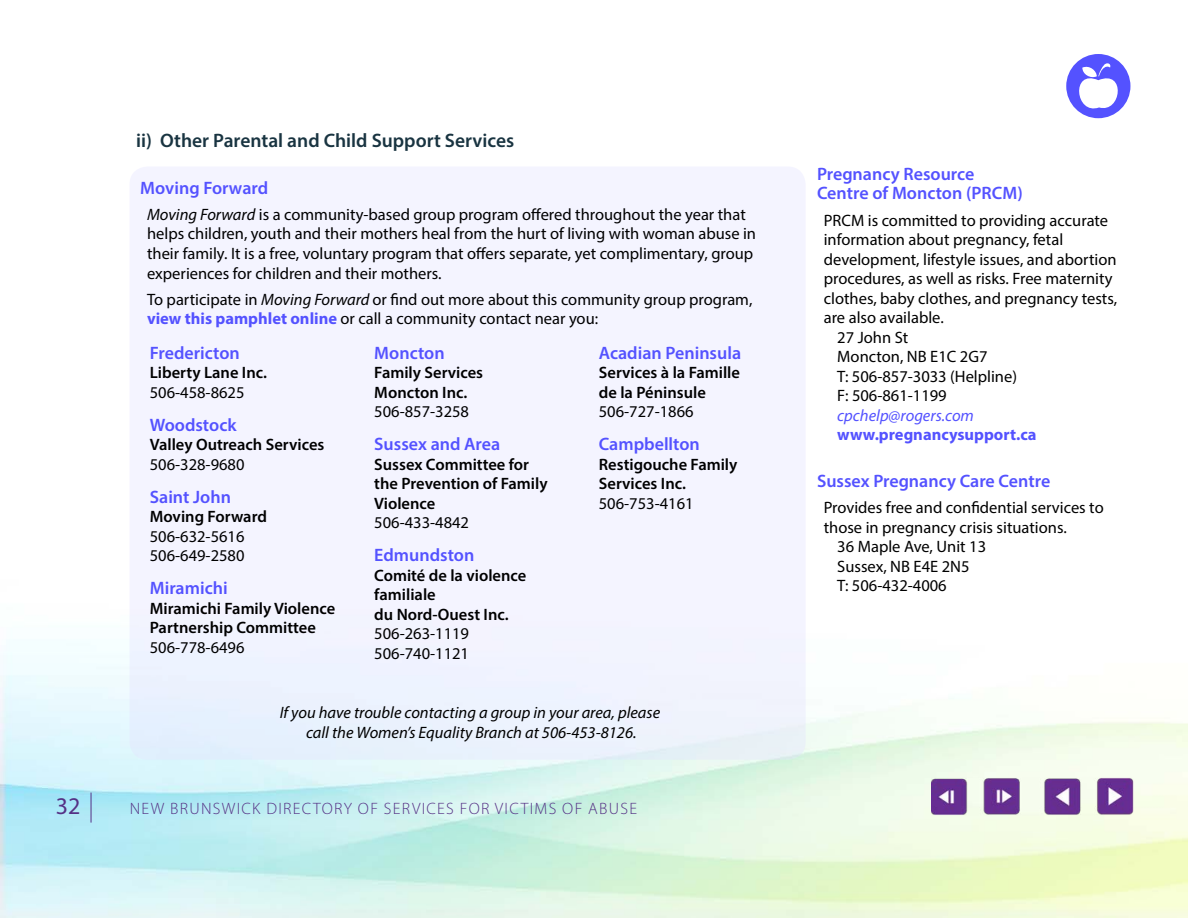
<style>
.page{position:relative;width:1188px;height:918px;background:#fff}
.page>*{position:absolute;margin:0;border:0;box-sizing:border-box;transform-origin:0 0}
.t1{font:24px "Myriad Pro";color:#553185}
.t2{font:600 19.5px "Myriad Pro";color:#193441}
.t3{font:600 18px/19.5px "Myriad Pro";color:#5452ff}
.t4{font:16.5px/19.5px "Myriad Pro";color:#000}
.t5{font:600 16.5px/19.5px "Myriad Pro";color:#000}
.t6{font:italic 16.5px/19.5px "Myriad Pro";color:#000;text-align:center}
.t7{font:300 16.5px "Myriad Pro";letter-spacing:.08em;color:#553185}
.t8{font:700 16.5px "Myriad Pro";color:#5452ff}
.t9{font:italic 16.5px "Myriad Pro";color:#5452ff}
.s1{font-style:italic}
.s2{font-weight:700;color:#5452ff}
</style>
<div class="page">
<img style="left:0;top:638px;width:1188px;height:280px">
<img style="left:932px;top:777px;width:202px;height:39px">
<hr style="left:91px;top:793px;width:1px;height:30px;background:#553185">
<div style="left:130px;top:166px;width:676px;height:594px;background:#f4f4ff;border-radius:18px"></div>
<div style="left:1066px;top:54px;width:64px;height:64px;background:#5452ff;border-radius:50%"></div>
<svg style="left:1070px;top:63px;width:56px;height:53px"></svg>
<p class="t2" style="left:136px;top:129px;width:380px">ii) Other Parental and Child Support Services</p>
<p class="t3" style="left:140px;top:177px;width:129px">Moving Forward</p>
<p class="t4" style="left:147px;top:204px;width:611px"><span class="s1">Moving Forward</span> is a community-based group program offered throughout the year that helps children, youth and their mothers heal from the hurt of living with woman abuse in their family. It is a free, voluntary program that offers separate, yet complimentary, group experiences for children and their mothers.</p>
<p class="t4" style="left:147px;top:289px;width:607px">To participate in <span class="s1">Moving Forward</span> or find out more about this community group program, <span class="s2">view this pamphlet online</span> or call a community contact near you:</p>
<p class="t3" style="left:150px;top:342px;width:92px">Fredericton</p>
<p class="t5" style="left:150px;top:363px;width:119px">Liberty Lane Inc.</p>
<p class="t4" style="left:150px;top:382px;width:96px">506-458-8625</p>
<p class="t3" style="left:150px;top:414px;width:88px">Woodstock</p>
<p class="t5" style="left:150px;top:435px;width:176px">Valley Outreach Services</p>
<p class="t4" style="left:150px;top:454px;width:96px">506-328-9680</p>
<p class="t3" style="left:150px;top:486px;width:83px">Saint John</p>
<p class="t5" style="left:150px;top:507px;width:119px">Moving Forward</p>
<p class="t4" style="left:150px;top:526px;width:96px">506-632-5616<br>506-649-2580</p>
<p class="t3" style="left:150px;top:578px;width:79px">Miramichi</p>
<p class="t5" style="left:150px;top:598px;width:187px">Miramichi Family Violence<br>Partnership Committee</p>
<p class="t4" style="left:150px;top:637px;width:96px">506-778-6496</p>
<p class="t3" style="left:374px;top:342px;width:72px">Moncton</p>
<p class="t5" style="left:374px;top:363px;width:110px">Family Services<br>Moncton Inc.</p>
<p class="t4" style="left:374px;top:402px;width:96px">506-857-3258</p>
<p class="t3" style="left:374px;top:434px;width:128px">Sussex and Area</p>
<p class="t5" style="left:374px;top:454px;width:175px">Sussex Committee for the Prevention of Family<br>Violence</p>
<p class="t4" style="left:374px;top:513px;width:96px">506-433-4842</p>
<p class="t3" style="left:374px;top:545px;width:102px">Edmundston</p>
<p class="t5" style="left:374px;top:565px;width:154px">Comité de la violence familiale<br>du Nord-Ouest Inc.</p>
<p class="t4" style="left:374px;top:624px;width:96px">506-263-1119<br>506-740-1121</p>
<p class="t3" style="left:599px;top:342px;width:144px">Acadian Peninsula</p>
<p class="t5" style="left:599px;top:363px;width:143px">Services à la Famille de la Péninsule</p>
<p class="t4" style="left:599px;top:402px;width:96px">506-727-1866</p>
<p class="t3" style="left:599px;top:434px;width:103px">Campbellton</p>
<p class="t5" style="left:599px;top:454px;width:140px">Restigouche Family<br>Services Inc.</p>
<p class="t4" style="left:599px;top:493px;width:96px">506-753-4161</p>
<p class="t6" style="left:280px;top:702px;width:382px">If you have trouble contacting a group in your area, please call the Women’s Equality Branch at 506-453-8126.</p>
<h1 class="t1" style="left:56px;top:791px;width:26px">32</h1>
<p class="t7" style="left:130px;top:798px;width:509px">NEW BRUNSWICK DIRECTORY OF SERVICES FOR VICTIMS OF ABUSE</p>
<p class="t3" style="left:817px;top:164px;width:207px">Pregnancy Resource<br>Centre of Moncton (PRCM)</p>
<p class="t4" style="left:824px;top:210px;width:286px">PRCM is committed to providing accurate</p>
<p class="t4" style="left:824px;top:230px;width:241px">information about pregnancy, fetal</p>
<p class="t4" style="left:824px;top:249px;width:294px">development, lifestyle issues, and abortion</p>
<p class="t4" style="left:824px;top:269px;width:290px">procedures, as well as risks. Free maternity</p>
<p class="t4" style="left:824px;top:288px;width:295px">clothes, baby clothes, and pregnancy tests,</p>
<p class="t4" style="left:824px;top:308px;width:122px">are also available.</p>
<p class="t4" style="left:837px;top:327px;width:72px">27 John St</p>
<p class="t4" style="left:837px;top:347px;width:152px">Moncton, NB E1C 2G7</p>
<p class="t4" style="left:837px;top:366px;width:181px">T: 506-857-3033 (Helpline)</p>
<p class="t4" style="left:837px;top:386px;width:111px">F: 506-861-1199</p>
<p class="t9" style="left:837px;top:405px;width:138px">cpchelp@rogers.com</p>
<p class="t8" style="left:837px;top:424px;width:201px">www.pregnancysupport.ca</p>
<p class="t3" style="left:817px;top:471px;width:235px">Sussex Pregnancy Care Centre</p>
<p class="t4" style="left:824px;top:497px;width:281px">Provides free and confidential services to</p>
<p class="t4" style="left:824px;top:517px;width:245px">those in pregnancy crisis situations.</p>
<p class="t4" style="left:837px;top:536px;width:150px">36 Maple Ave, Unit 13</p>
<p class="t4" style="left:837px;top:556px;width:134px">Sussex, NB E4E 2N5</p>
<p class="t4" style="left:837px;top:575px;width:111px">T: 506-432-4006</p>
</div>
